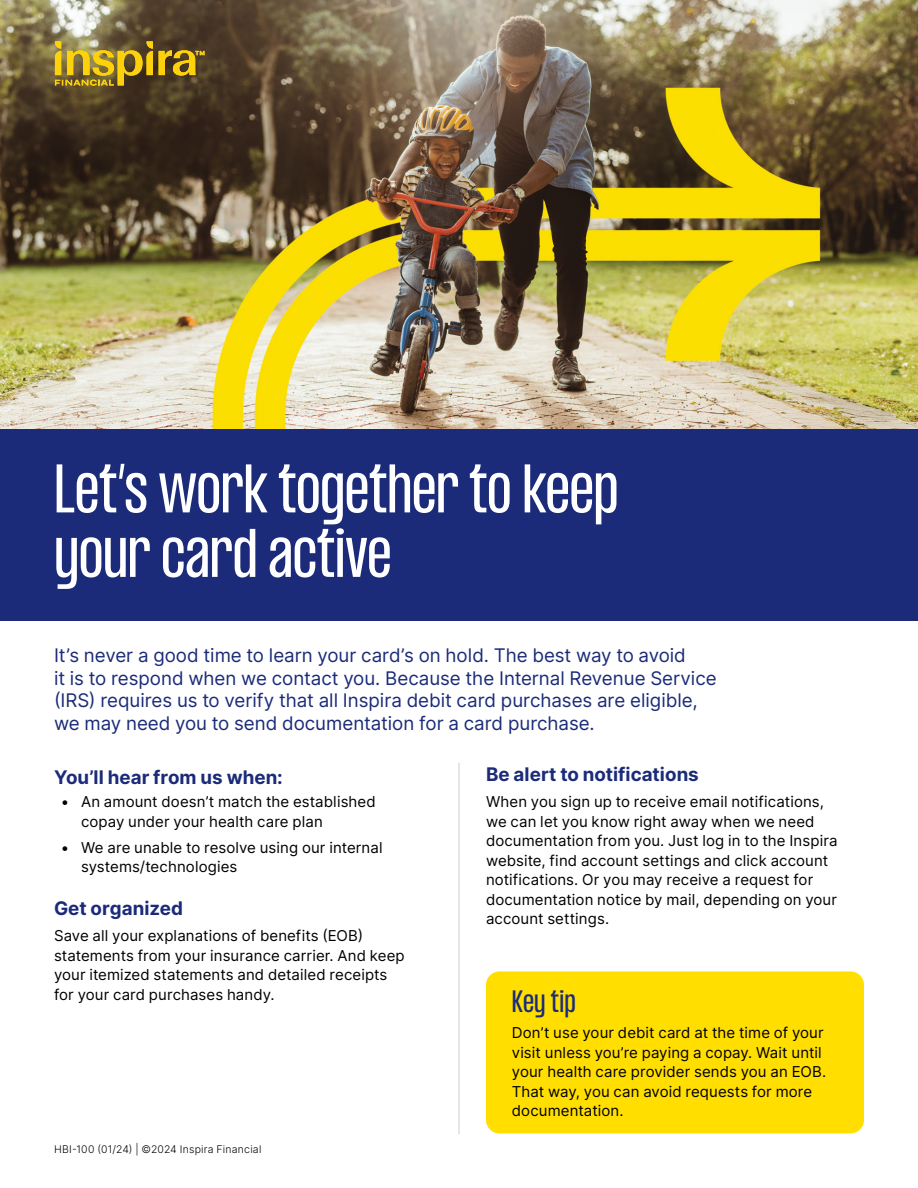
<style>
.page{position:relative;width:918px;height:1188px;background:#fff}
.page>*{position:absolute;margin:0;border:0;box-sizing:border-box;transform-origin:0 0}
.H1_Headline{font:condensed 60px/64.5px "PP Formula";letter-spacing:-.01em;color:#fff}
.H3_Headline_Sidebar{font:condensed 27px "PP Formula";letter-spacing:.005em;color:#1b2b79}
.P_Intro_copy{font:18.75px/22.5px "Inter";color:#1b2b79}
.H2_Body_copy_subhead{font:700 18.75px "Inter";color:#1b2b79}
.P_Body_Copy{font:15px/19.5px "Inter";letter-spacing:.005em;color:#000}
.t1{font:300 10.5px "Inter";letter-spacing:.02em;color:#000}
</style>
<div class="page">
<img style="left:0;top:0;width:918px;height:430px">
<svg style="left:55px;top:41px;width:150px;height:45px;background:#957c25"></svg>
<div style="left:0;top:430px;width:918px;height:191px;background:#1b2b79"></div>
<hr style="left:458px;top:763px;width:2px;height:371px;background:#e2ddd9">
<div style="left:486px;top:971px;width:378px;height:162px;background:#ffde00;border-radius:14px"></div>
<h1 class="H1_Headline" style="left:54px;top:456px;width:566px">Let’s work together to keep your card active</h1>
<p class="P_Intro_copy" style="left:54px;top:644px;width:664px">It’s never a good time to learn your card’s on hold. The best way to avoid<br>it is to respond when we contact you. Because the Internal Revenue Service (IRS) requires us to verify that all Inspira debit card purchases are eligible, we may need you to send documentation for a card purchase.</p>
<h2 class="H2_Body_copy_subhead" style="left:54px;top:763px;width:230px">You’ll hear from us when:</h2>
<p class="P_Body_Copy" style="left:81px;top:792px;width:296px;text-indent:-20px">• An amount doesn’t match the established copay under your health care plan</p>
<p class="P_Body_Copy" style="left:81px;top:837px;width:303px;text-indent:-20px">• We are unable to resolve using our internal systems/technologies</p>
<h2 class="H2_Body_copy_subhead" style="left:54px;top:894px;width:131px">Get organized</h2>
<p class="P_Body_Copy" style="left:54px;top:926px;width:352px">Save all your explanations of benefits (EOB) statements from your insurance carrier. And keep your itemized statements and detailed receipts for your card purchases handy.</p>
<h2 class="H2_Body_copy_subhead" style="left:486px;top:760px;width:214px">Be alert to notifications</h2>
<p class="P_Body_Copy" style="left:486px;top:792px;width:353px">When you sign up to receive email notifications, we can let you know right away when we need documentation from you. Just log in to the Inspira website, find account settings and click account notifications. Or you may receive a request for documentation notice by mail, depending on your account settings.</p>
<h3 class="H3_Headline_Sidebar" style="left:512px;top:985px;width:65px">Key tip</h3>
<p class="P_Body_Copy" style="left:512px;top:1023px;width:316px">Don’t use your debit card at the time of your visit unless you’re paying a copay. Wait until your health care provider sends you an EOB.<br>That way, you can avoid requests for more documentation.</p>
<p class="t1" style="left:54px;top:1142px;width:209px">HBI-100 (01/24) | ©2024 Inspira Financial</p>
</div>
